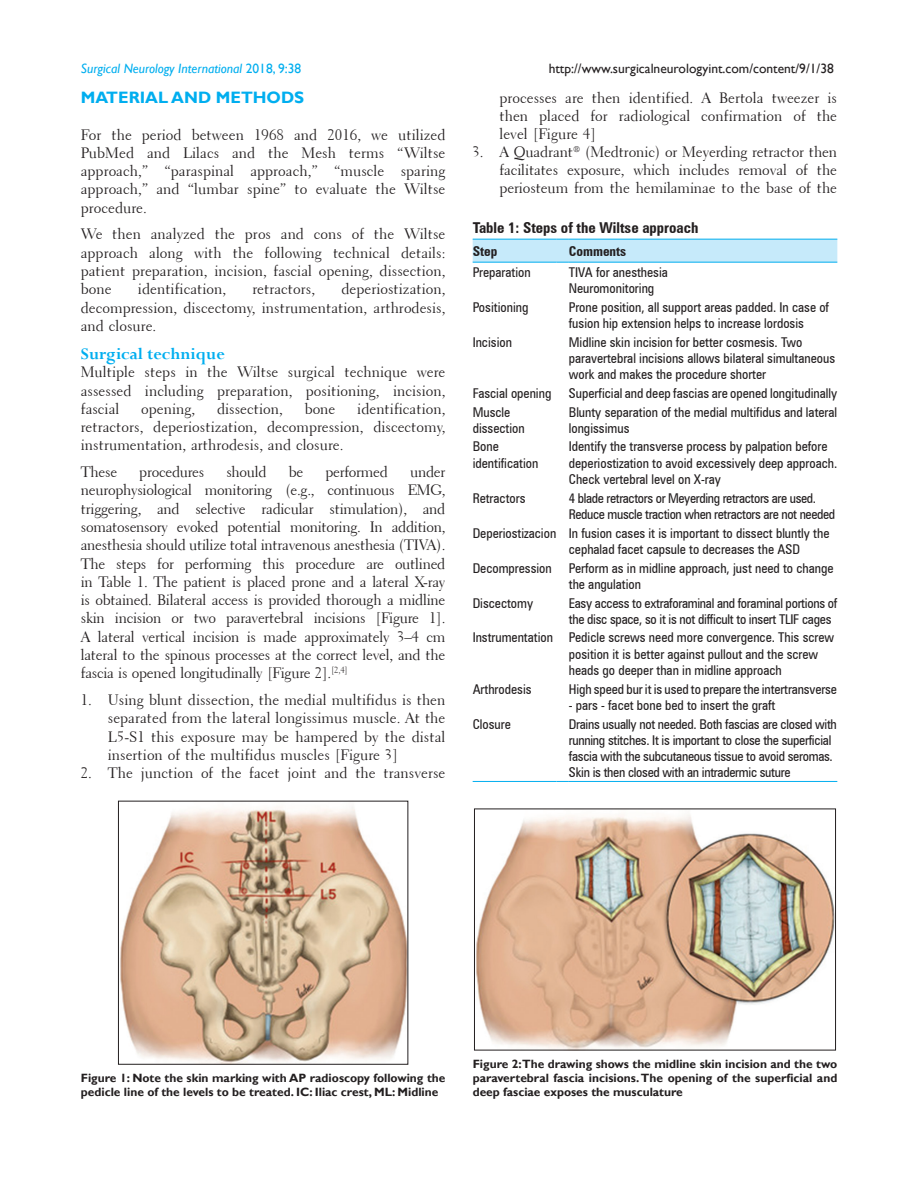
<style>
.page{position:relative;width:918px;height:1188px;background:#fff}
.page>*{position:absolute;margin:0;border:0;box-sizing:border-box;transform-origin:0 0}
.t1{font:700 18px "Perpetua";color:#00aeef}
.t2{font:700 16.5px "Gill Sans";color:#00aeef}
.TX{font:15px/18.3px "Transitional 521 BT Roman A";color:#231f20;text-align:justify}
.L{font:15px/18px "Transitional 521 BT Roman A";color:#231f20;text-align:justify}
.TT{font:700 condensed 15px "Zurich BT";color:#231f20}
.TX-2{font:15px "Transitional 521 BT Roman A";letter-spacing:-.02em;color:#231f20}
.TB{font:condensed 13.5px/16.2px "Zurich BT";color:#231f20}
.TBL{font:condensed 13.5px/16.2px "Zurich BT";letter-spacing:-.02em;color:#231f20}
.TB-2{font:condensed 13.5px/16.2px "Zurich BT";letter-spacing:-.02em;color:#231f20}
.TB-3{font:condensed 13.5px/16.2px "Zurich BT";letter-spacing:-.025em;color:#231f20}
.t3{font:13.5px "Gill Sans";color:#231f20}
.t4{font:italic 13.5px "Gill Sans";color:#00aeef}
.TCH{font:700 condensed 13.5px "Zurich BT";color:#231f20}
.TBL-2{font:condensed 13.5px "Zurich BT";color:#231f20}
.FGC{font:700 12px/14.4px "Gill Sans";color:#231f20}
.s1{font-style:normal}
</style>
<div class="page">
<img style="left:120px;top:806px;width:286px;height:256px">
<img style="left:476px;top:814px;width:358px;height:234px">
<div style="left:474px;top:809px;width:362px;height:241px;border:1px solid #231f20"></div>
<hr style="left:473px;top:781px;width:84px;height:1px;background:#00aeef">
<svg style="left:557px;top:781px;width:12px;height:1px"></svg>
<hr style="left:569px;top:781px;width:268px;height:1px;background:#00aeef">
<svg style="left:473px;top:239px;width:364px;height:24px;background:#bce7f9"></svg>
<hr style="left:569px;top:262px;width:268px;height:1px;background:#00aeef">
<p class="t4" style="left:81px;top:61px;width:222px">Surgical Neurology International <span class="s1">2018, 9:38</span></p>
<p class="t3" style="left:549px;top:61px;width:287px">http://www.surgicalneurologyint.com/content/9/1/38</p>
<h1 class="t2" style="left:81px;top:88px;width:225px">MATERIAL AND METHODS</h1>
<p class="TX" style="left:81px;top:125px;width:366px">For the period between 1968 and 2016, we utilized PubMed and Lilacs and the Mesh terms “Wiltse approach,” “paraspinal approach,” “muscle sparing approach,” and “lumbar spine” to evaluate the Wiltse procedure.</p>
<p class="TX" style="left:81px;top:225px;width:366px">We then analyzed the pros and cons of the Wiltse approach along with the following technical details: patient preparation, incision, fascial opening, dissection, bone</p>
<p class="L" style="left:500px;top:89px;width:339px">processes are then identified. A Bertola tweezer is then placed for radiological confirmation of the level [Figure 4]</p>
<p class="L" style="left:500px;top:143px;width:339px;text-indent:-27px">3. A Quadrant<sup>®</sup> (Medtronic) or Meyerding retractor then facilitates exposure, which includes removal of the periosteum from the hemilaminae to the base of the</p>
<p class="TT" style="left:473px;top:219px;width:227px">Table 1: Steps of the Wiltse approach</p>
<p class="TCH" style="left:473px;top:243px;width:26px">Step</p>
<p class="TCH" style="left:569px;top:243px;width:59px">Comments</p>
<p class="TB" style="left:473px;top:264px;width:60px">Preparation</p>
<p class="TB" style="left:569px;top:264px;width:101px">TIVA for anesthesia</p>
<p class="TB" style="left:569px;top:280px;width:87px">Neuromonitoring</p>
<p class="TB" style="left:473px;top:299px;width:57px">Positioning</p>
<p class="TB" style="left:569px;top:299px;width:262px">Prone position, all support areas padded. In case of fusion hip extension helps to increase lordosis</p>
<p class="TB" style="left:473px;top:334px;width:41px">Incision</p>
<p class="TB" style="left:569px;top:334px;width:268px">Midline skin incision for better cosmesis. Two paravertebral incisions allows bilateral simultaneous work and makes the procedure shorter</p>
<p class="TB" style="left:473px;top:385px;width:80px">Fascial opening</p>
<p class="TB" style="left:569px;top:385px;width:270px">Superficial and deep fascias are opened longitudinally</p>
<p class="TB" style="left:473px;top:404px;width:54px">Muscle dissection</p>
<p class="TB" style="left:569px;top:404px;width:270px">Blunty separation of the medial multifidus and lateral longissimus</p>
<p class="TB" style="left:473px;top:438px;width:67px">Bone identification</p>
<p class="TB" style="left:569px;top:438px;width:270px">Identify the transverse process by palpation before deperiostization to avoid excessively deep approach.<br>Check vertebral level on X‑ray</p>
<p class="TB" style="left:473px;top:490px;width:54px">Retractors</p>
<p class="TB-3" style="left:569px;top:490px;width:268px">4 blade retractors or Meyerding retractors are used.<br>Reduce muscle traction when retractors are not needed</p>
<p class="TB" style="left:473px;top:525px;width:85px">Deperiostizacion</p>
<p class="TB" style="left:569px;top:525px;width:262px">In fusion cases it is important to dissect bluntly the cephalad facet capsule to decreases the ASD</p>
<p class="TB" style="left:473px;top:560px;width:81px">Decompression</p>
<p class="TB" style="left:569px;top:560px;width:266px">Perform as in midline approach, just need to change the angulation</p>
<p class="TB" style="left:473px;top:595px;width:62px">Discectomy</p>
<p class="TB-2" style="left:569px;top:595px;width:270px">Easy access to extraforaminal and foraminal portions of the disc space, so it is not difficult to insert TLIF cages</p>
<p class="TB" style="left:473px;top:629px;width:82px">Instrumentation</p>
<p class="TB" style="left:569px;top:629px;width:267px">Pedicle screws need more convergence. This screw position it is better against pullout and the screw heads go deeper than in midline approach</p>
<p class="TB" style="left:473px;top:681px;width:60px">Arthrodesis</p>
<p class="TB" style="left:569px;top:681px;width:270px">High speed bur it is used to prepare the intertransverse ‑ pars ‑ facet bone bed to insert the graft</p>
<p class="TBL-2" style="left:473px;top:716px;width:40px">Closure</p>
<p class="TBL" style="left:569px;top:716px;width:270px">Drains usually not needed. Both fascias are closed with running stitches. It is important to close the superficial fascia with the subcutaneous tissue to avoid seromas.<br>Skin is then closed with an intradermic suture</p>
<p class="TX" style="left:81px;top:280px;width:366px;text-indent:261px">deperiostization, decompression, discectomy, instrumentation, arthrodesis, and closure.</p>
<h2 class="t1" style="left:81px;top:343px;width:145px">Surgical technique</h2>
<p class="TX" style="left:81px;top:363px;width:366px">Multiple steps in the Wiltse surgical technique were assessed including preparation, positioning, incision, fascial</p>
<p class="TX" style="left:138px;top:280px;width:90px">identification,</p>
<p class="TX" style="left:253px;top:280px;width:64px">retractors,</p>
<p class="TX" style="left:81px;top:400px;width:366px;text-indent:276px">identification, retractors, deperiostization, decompression, discectomy, instrumentation, arthrodesis, and closure.</p>
<p class="TX" style="left:81px;top:463px;width:38px">These</p>
<p class="TX-2" style="left:139px;top:463px;width:67px">procedures</p>
<p class="TX" style="left:226px;top:463px;width:42px">should</p>
<p class="TX" style="left:289px;top:463px;width:16px">be</p>
<p class="TX-2" style="left:325px;top:463px;width:64px">performed</p>
<p class="TX" style="left:141px;top:400px;width:56px">opening,</p>
<p class="TX" style="left:217px;top:400px;width:67px">dissection,</p>
<p class="TX" style="left:305px;top:400px;width:32px">bone</p>
<p class="TX" style="left:81px;top:463px;width:366px;text-indent:329px">under neurophysiological monitoring (e.g., continuous EMG, triggering, and selective radicular stimulation), and somatosensory evoked potential monitoring. In addition, anesthesia should utilize total intravenous anesthesia (TIVA).<br>The steps for performing this procedure are outlined in Table 1. The patient is placed prone and a lateral X‑ray is obtained. Bilateral access is provided thorough a midline skin incision or two paravertebral incisions [Figure 1].<br>A lateral vertical incision is made approximately 3–4 cm lateral to the spinous processes at the correct level, and the fascia is opened longitudinally [Figure 2].<sup>[2,4]</sup></p>
<p class="L" style="left:108px;top:691px;width:339px;text-indent:-27px">1. Using blunt dissection, the medial multifidus is then separated from the lateral longissimus muscle. At the L5‑S1 this exposure may be hampered by the distal insertion of the multifidus muscles [Figure 3]</p>
<p class="L" style="left:81px;top:764px;width:366px">2. The junction of the facet joint and the transverse</p>
<p class="FGC" style="left:81px;top:1071px;width:366px">Figure 1: Note the skin marking with AP radioscopy following the pedicle line of the levels to be treated. IC: Iliac crest, ML: Midline</p>
<p class="FGC" style="left:473px;top:1057px;width:366px;text-align:justify">Figure 2:The drawing shows the midline skin incision and the two paravertebral fascia incisions. The opening of the superficial and deep fasciae exposes the musculature</p>
</div>
